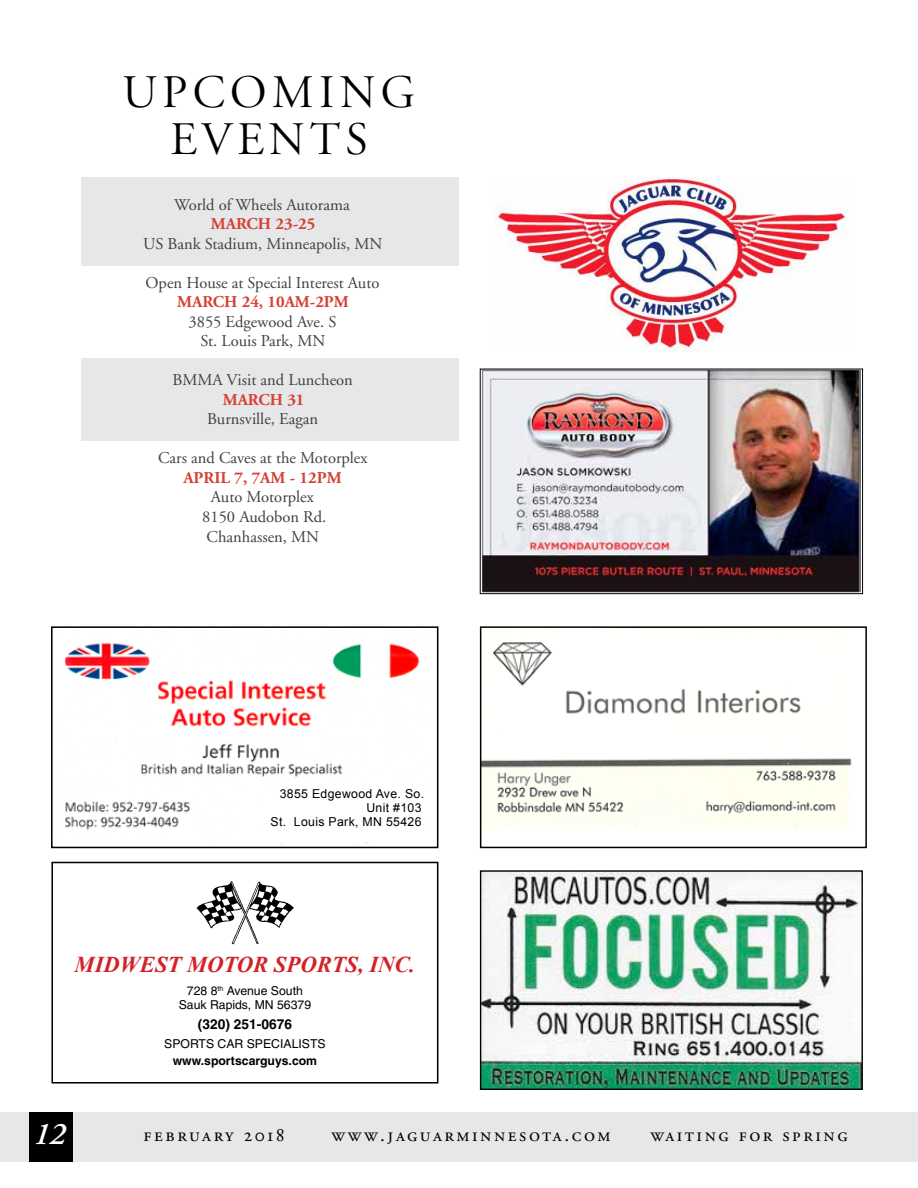
<style>
.page{position:relative;width:918px;height:1188px;background:#fff}
.page>*{position:absolute;margin:0;border:0;box-sizing:border-box;transform-origin:0 0}
.t1{font:46.5px/46.5px "Adobe Garamond Titling";letter-spacing:.1em;color:#000;text-align:center}
.t2{font:italic 600 31.5px "Adobe Garamond";color:#fff}
.t3{font:italic 700 22.65px "Times New Roman";color:#d2232a}
.t4{font:19.5px "Adobe Garamond Regular SC";letter-spacing:.13em;color:#000}
.t5{font:16.5px/19.5px "Adobe Garamond";color:#414042;text-align:center}
.t6{font:700 16.5px "Adobe Garamond";color:#d54134}
.t7{font:700 13.8px "Helvetica";color:#000}
.t8{font:12.3px/14.7px "Helvetica";color:#000;text-align:center}
.t9{font:12.3px/13.8px "Arial";letter-spacing:.025em;color:#000;text-align:right}
.t10{font:700 12.3px "Helvetica";color:#000}
</style>
<div class="page">
<div style="left:0;top:1112px;width:918px;height:49px;background:#e6e7e8"></div>
<div style="left:30px;top:1112px;width:43px;height:49px;background:#000"></div>
<img style="left:196px;top:881px;width:98px;height:64px">
<div style="left:51px;top:862px;width:387px;height:222px;border:2px solid #000"></div>
<img style="left:64px;top:630px;width:368px;height:214px">
<div style="left:51px;top:626px;width:387px;height:222px;border:2px solid #000"></div>
<div style="left:260px;top:789px;width:162px;height:52px;background:#fff"></div>
<img style="left:483px;top:642px;width:369px;height:188px">
<div style="left:480px;top:626px;width:387px;height:222px;border:2px solid #000"></div>
<div style="left:81px;top:177px;width:377px;height:89px;background:#e6e7e8"></div>
<div style="left:81px;top:359px;width:378px;height:82px;background:#e6e7e8"></div>
<img style="left:482px;top:872px;width:379px;height:216px">
<div style="left:480px;top:870px;width:383px;height:220px;border:1px solid #000"></div>
<img style="left:482px;top:371px;width:379px;height:221px">
<div style="left:480px;top:369px;width:383px;height:225px;border:1px solid #000"></div>
<img style="left:495px;top:177px;width:351px;height:175px">
<h1 class="t1" style="left:122px;top:70px;width:294px">UPCOMING<br>EVENTS</h1>
<p class="t5" style="left:174px;top:195px;width:177px">World of Wheels Autorama</p>
<p class="t6" style="left:211px;top:215px;width:106px">MARCH 23-25</p>
<p class="t5" style="left:143px;top:234px;width:241px">US Bank Stadium, Minneapolis, MN</p>
<p class="t5" style="left:146px;top:273px;width:235px">Open House at Special Interest Auto</p>
<p class="t6" style="left:177px;top:293px;width:173px">MARCH 24, 10AM-2PM</p>
<p class="t5" style="left:189px;top:312px;width:149px">3855 Edgewood Ave. S<br>St. Louis Park, MN</p>
<p class="t5" style="left:172px;top:371px;width:182px">BMMA Visit and Luncheon</p>
<p class="t6" style="left:223px;top:391px;width:83px">MARCH 31</p>
<p class="t5" style="left:207px;top:410px;width:112px">Burnsville, Eagan</p>
<p class="t5" style="left:158px;top:449px;width:211px">Cars and Caves at the Motorplex</p>
<p class="t6" style="left:183px;top:469px;width:160px">APRIL 7, 7AM - 12PM</p>
<p class="t5" style="left:202px;top:488px;width:126px">Auto Motorplex<br>8150 Audobon Rd.<br>Chanhassen, MN</p>
<p class="t9" style="left:271px;top:787px;width:155px">3855 Edgewood Ave. So.<br>Unit #103<br>St. Louis Park, MN 55426</p>
<h3 class="t3" style="left:75px;top:949px;width:342px">MIDWEST MOTOR SPORTS, INC.</h3>
<p class="t8" style="left:179px;top:983px;width:134px">728 8<sup>th</sup> Avenue South<br>Sauk Rapids, MN 56379</p>
<p class="t7" style="left:198px;top:1016px;width:96px">(320) 251-0676</p>
<p class="t8" style="left:164px;top:1036px;width:163px">SPORTS CAR SPECIALISTS</p>
<p class="t10" style="left:173px;top:1053px;width:146px">www.sportscarguys.com</p>
<h2 class="t2" style="left:33px;top:1117px;width:34px">12</h2>
<p class="t4" style="left:144px;top:1124px;width:142px">february 2018</p>
<p class="t4" style="left:332px;top:1124px;width:281px">www.jaguarminnesota.com</p>
<p class="t4" style="left:650px;top:1124px;width:199px">waiting for spring</p>
</div>
